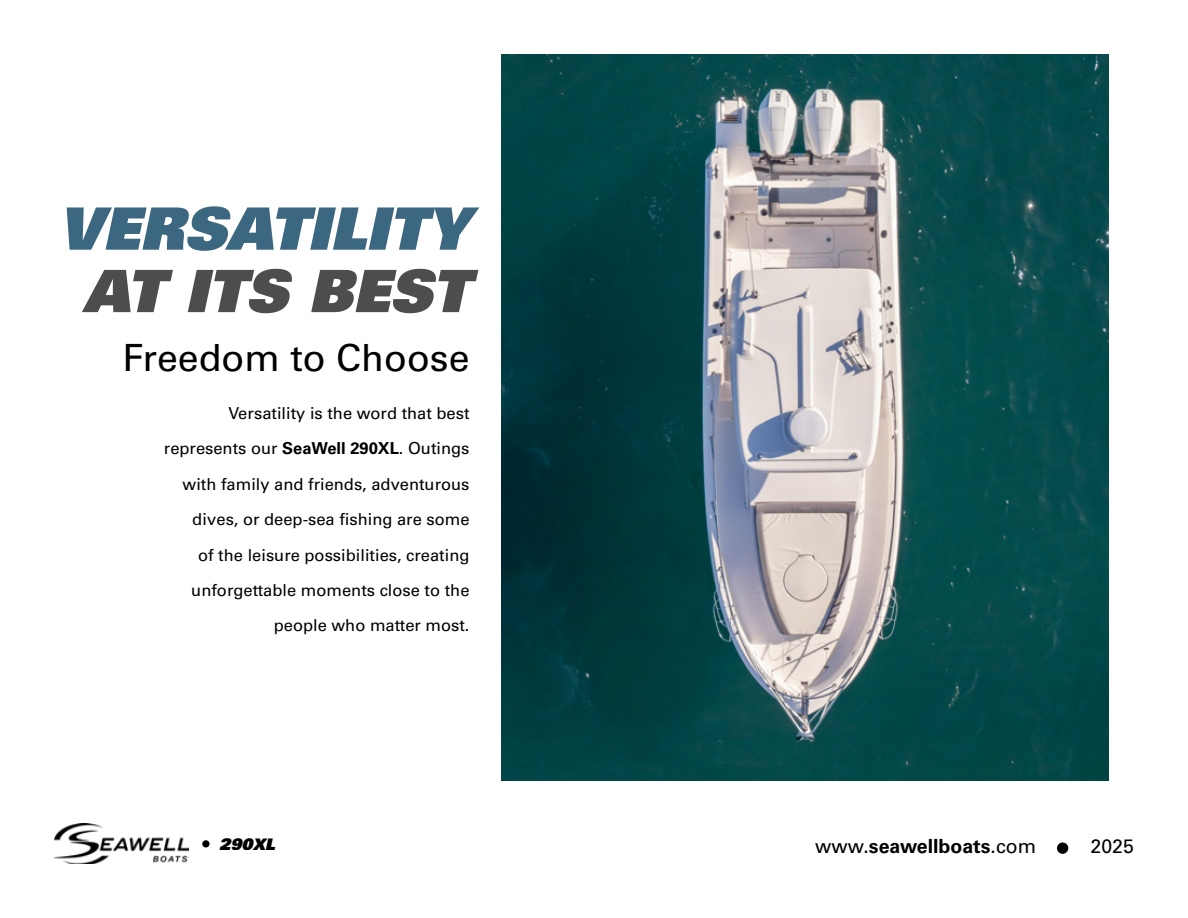
<style>
.page{position:relative;width:1188px;height:918px;background:#fff}
.page>*{position:absolute;margin:0;border:0;box-sizing:border-box;transform-origin:0 0}
.t1{font:58.5px "Univers LT Std X Black Obl";color:#3b6780}
.t2{font:58.5px "Univers LT Std X Black Obl";color:#4d4d4f}
.t3{font:37.5px "Univers LT Std";color:#000}
.t4{font:700 19.5px "Univers LT Std";color:#000}
.t5{font:19.5px "Univers LT Std";color:#000}
.t6{font:16.5px/35.4px "Univers LT Std";color:#000;text-align:right}
.t7{font:15.9px "Univers LT Std X Black Obl";color:#000}
.s1{font-weight:700}
.s2{font-weight:400}
</style>
<div class="page">
<img style="left:502px;top:55px;width:607px;height:726px">
<div style="left:1057px;top:842px;width:11px;height:12px;background:#000;border-radius:50%"></div>
<img style="left:55px;top:824px;width:133px;height:40px">
<div style="left:202px;top:840px;width:8px;height:7px;background:#000;border-radius:50%"></div>
<h1 class="t1" style="left:58px;top:190px;width:413px">VERSATILITY</h1>
<h1 class="t2" style="left:83px;top:253px;width:388px">AT ITS BEST</h1>
<h2 class="t3" style="left:122px;top:335px;width:349px">Freedom to Choose</h2>
<p class="t6" style="left:164px;top:396px;width:307px">Versatility is the word that best represents our <span class="s1">SeaWell 290XL</span>. Outings with family and friends, adventurous dives, or deep-sea fishing are some<br>of the leisure possibilities, creating unforgettable moments close to the people who matter most.</p>
<p class="t7" style="left:219px;top:833px;width:57px">290XL</p>
<p class="t4" style="left:815px;top:835px;width:222px"><span class="s2">www.</span>seawellboats<span class="s2">.com</span></p>
<p class="t5" style="left:1091px;top:835px;width:45px">2025</p>
</div>
